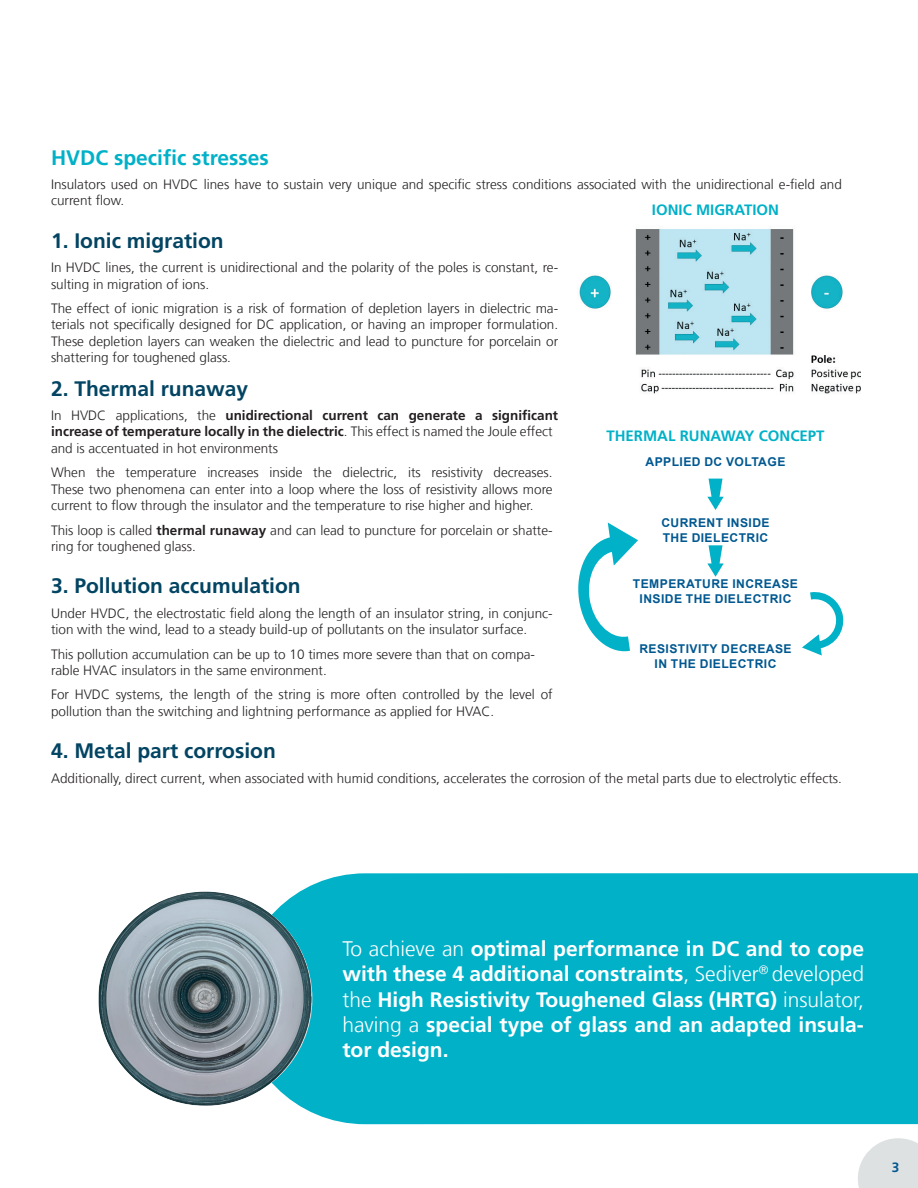
<style>
.page{position:relative;width:918px;height:1188px;background:#fff}
.page>*{position:absolute;margin:0;border:0;box-sizing:border-box;transform-origin:0 0}
.t1{font:700 21px/25.2px "Frutiger LT Com";color:#fff;text-align:justify}
.t2{font:700 21px "Frutiger LT Com";color:#024462}
.t3{font:700 21px "Frutiger LT Com";color:#00b1c8}
.t4{font:700 15px "Frutiger LT Com";color:#00b1c8}
.t5{font:300 13.5px/16.2px "Frutiger LT Com";color:#231f20}
.t6{font:700 13.5px "Frutiger LT Com";color:#015890}
.t7{font:700 12.15px/14.5px "Arial";letter-spacing:.035em;color:#015890;text-align:center}
.s1{font-weight:700}
.s2{font-weight:300}
</style>
<div class="page">
<svg style="left:858px;top:1138px;width:60px;height:50px;background:#e1e4e4"></svg>
<div style="left:299px;top:873px;width:619px;height:251px;background:#00b1c8"></div>
<img style="left:99px;top:892px;width:213px;height:214px">
<img style="left:579px;top:229px;width:281px;height:165px">
<svg style="left:802px;top:592px;width:42px;height:64px"></svg>
<svg style="left:707px;top:479px;width:17px;height:31px"></svg>
<svg style="left:707px;top:545px;width:17px;height:32px"></svg>
<svg style="left:578px;top:523px;width:60px;height:129px"></svg>
<h1 class="t3" style="left:51px;top:145px;width:219px">HVDC specific stresses</h1>
<p class="t5" style="left:51px;top:177px;width:792px">Insulators used on HVDC lines have to sustain very unique and specific stress conditions associated with the unidirectional e-field and current flow.</p>
<h1 class="t2" style="left:51px;top:228px;width:174px">1. Ionic migration</h1>
<p class="t5" style="left:51px;top:260px;width:509px">In HVDC lines, the current is unidirectional and the polarity of the poles is constant, re&shy;sulting in migration of ions.</p>
<p class="t5" style="left:51px;top:301px;width:509px;text-align:justify">The effect of ionic migration is a risk of formation of depletion layers in dielectric ma&shy;terials not specifically designed for DC application, or having an improper formulation.<br>These depletion layers can weaken the dielectric and lead to puncture for porcelain or shattering for toughened glass.</p>
<h1 class="t2" style="left:51px;top:376px;width:199px">2. Thermal runaway</h1>
<p class="t5" style="left:51px;top:408px;width:509px">In HVDC applications, the <span class="s1">unidirectional current can generate a significant increase of temperature locally in the dielectric</span>. This effect is named the Joule effect and is accentuated in hot environments</p>
<p class="t5" style="left:51px;top:465px;width:503px;text-align:justify">When the temperature increases inside the dielectric, its resistivity decreases.<br>These two phenomena can enter into a loop where the loss of resistivity allows more current to flow through the insulator and the temperature to rise higher and higher.</p>
<p class="t5" style="left:51px;top:522px;width:503px">This loop is called <span class="s1">thermal runaway</span> and can lead to puncture for porcelain or shatte&shy;ring for toughened glass.</p>
<h1 class="t2" style="left:51px;top:573px;width:251px">3. Pollution accumulation</h1>
<p class="t5" style="left:51px;top:605px;width:503px">Under HVDC, the electrostatic field along the length of an insulator string, in conjunc&shy;tion with the wind, lead to a steady build-up of pollutants on the insulator surface.</p>
<p class="t5" style="left:51px;top:646px;width:486px">This pollution accumulation can be up to 10 times more severe than that on compa&shy;rable HVAC insulators in the same environment.</p>
<p class="t5" style="left:51px;top:687px;width:503px">For HVDC systems, the length of the string is more often controlled by the level of pollution than the switching and lightning performance as applied for HVAC.</p>
<h1 class="t2" style="left:51px;top:738px;width:226px">4. Metal part corrosion</h1>
<p class="t5" style="left:51px;top:770px;width:792px">Additionally, direct current, when associated with humid conditions, accelerates the corrosion of the metal parts due to electrolytic effects.</p>
<p class="t4" style="left:652px;top:201px;width:129px">IONIC MIGRATION</p>
<p class="t4" style="left:606px;top:427px;width:220px">THERMAL RUNAWAY CONCEPT</p>
<p class="t7" style="left:646px;top:455px;width:141px">APPLIED DC VOLTAGE</p>
<p class="t7" style="left:661px;top:516px;width:110px;text-align:left">CURRENT INSIDE<br>THE DIELECTRIC</p>
<p class="t7" style="left:633px;top:577px;width:167px">TEMPERATURE INCREASE<br>INSIDE THE DIELECTRIC</p>
<p class="t7" style="left:639px;top:642px;width:154px">RESISTIVITY DECREASE<br>IN THE DIELECTRIC</p>
<h1 class="t1" style="left:342px;top:936px;width:523px"><span class="s2">To achieve an</span> optimal performance in DC and to cope with these 4 additional constraints<span class="s2">, Sediver</span><sup>®</sup> <span class="s2">developed the</span> High Resistivity Toughened Glass (HRTG) <span class="s2">insulator, having a</span> special type of glass and an adapted insula&shy;tor design.</h1>
<p class="t6" style="left:892px;top:1159px;width:9px">3</p>
</div>
